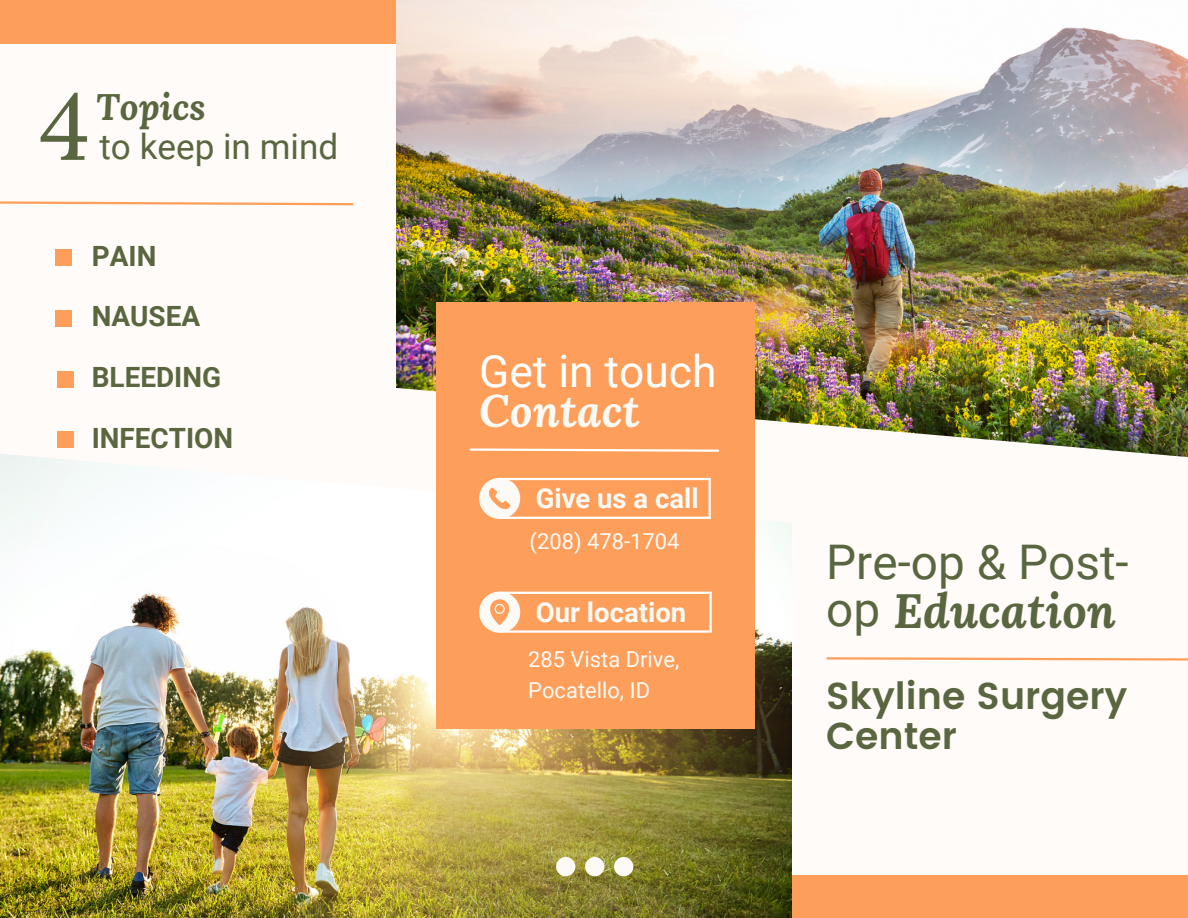
<style>
.page{position:relative;width:1188px;height:918px;background:#fffbf8}
.page>*{position:absolute;margin:0;border:0;box-sizing:border-box;transform-origin:0 0}
.t1{font:93.75px "Lora";color:#5a6640}
.t2{font:47.7px/48.8px "Roboto";color:#5a6640}
.t3{font:44.4px "Roboto";color:#fff}
.t4{font:italic 700 44.4px "Lora";color:#fdfaf5}
.t5{font:600 37.5px/39.3px "Poppins";color:#5a6640}
.t6{font:italic 700 36.6px "Lora";color:#5a6640}
.t7{font:35.1px "Roboto";color:#5a6640}
.t8{font:700 27.9px "Roboto";color:#5a6640}
.t9{font:700 27.45px "Roboto";color:#fdfaf5}
.t10{font:21.9px/30.6px "Roboto";color:#fdfaf5}
.s1{font-family:"Lora";font-weight:700;font-style:italic}
</style>
<div class="page">
<img style="left:396px;top:0;width:792px;height:458px">
<img style="left:0;top:448px;width:792px;height:470px">
<svg style="left:826px;top:657px;width:362px;height:4px"></svg>
<svg style="left:0;top:201px;width:354px;height:5px"></svg>
<div style="left:0;top:0;width:396px;height:44px;background:#fd9e5b"></div>
<div style="left:55px;top:249px;width:17px;height:17px;background:#fd9e5b"></div>
<div style="left:57px;top:371px;width:17px;height:17px;background:#fd9e5b"></div>
<div style="left:57px;top:431px;width:17px;height:17px;background:#fd9e5b"></div>
<div style="left:436px;top:302px;width:319px;height:426px;background:#fd9e5b"></div>
<svg style="left:469px;top:448px;width:250px;height:4px"></svg>
<svg style="left:479px;top:478px;width:41px;height:41px"></svg>
<svg style="left:479px;top:592px;width:41px;height:41px"></svg>
<hr style="left:500px;top:478px;width:209px;height:2px;background:#fff">
<hr style="left:500px;top:517px;width:209px;height:2px;background:#fff">
<hr style="left:500px;top:592px;width:209px;height:2px;background:#fff">
<hr style="left:500px;top:630px;width:209px;height:3px;background:#fff">
<hr style="left:709px;top:478px;width:2px;height:41px;background:#fff">
<hr style="left:709px;top:592px;width:3px;height:41px;background:#fff">
<div style="left:55px;top:310px;width:17px;height:17px;background:#fd9e5b"></div>
<div style="left:792px;top:876px;width:396px;height:42px;background:#fd9e5b"></div>
<svg style="left:556px;top:857px;width:77px;height:19px"></svg>
<p class="t1" style="left:39px;top:66px;width:52px">4</p>
<p class="t6" style="left:96px;top:82px;width:111px">Topics</p>
<h6 class="t7" style="left:100px;top:126px;width:240px">to keep in mind</h6>
<h2 class="t8" style="left:92px;top:240px;width:66px">PAIN</h2>
<h5 class="t8" style="left:92px;top:301px;width:110px">NAUSEA</h5>
<h5 class="t8" style="left:92px;top:361px;width:131px">BLEEDING</h5>
<p class="t8" style="left:92px;top:422px;width:143px">INFECTION</p>
<h5 class="t3" style="left:479px;top:345px;width:239px">Get in touch</h5>
<h1 class="t4" style="left:479px;top:381px;width:162px">Contact</h1>
<h3 class="t9" style="left:536px;top:482px;width:165px">Give us a call</h3>
<p class="t10" style="left:530px;top:526px;width:151px">(208) 478-1704</p>
<h4 class="t9" style="left:536px;top:596px;width:152px">Our location</h4>
<h5 class="t10" style="left:528px;top:644px;width:153px">285 Vista Drive,<br>Pocatello, ID</h5>
<h6 class="t2" style="left:826px;top:539px;width:304px">Pre-op &amp; Post&shy;op <span class="s1">Education</span></h6>
<p class="t5" style="left:826px;top:677px;width:303px">Skyline Surgery<br>Center</p>
</div>
